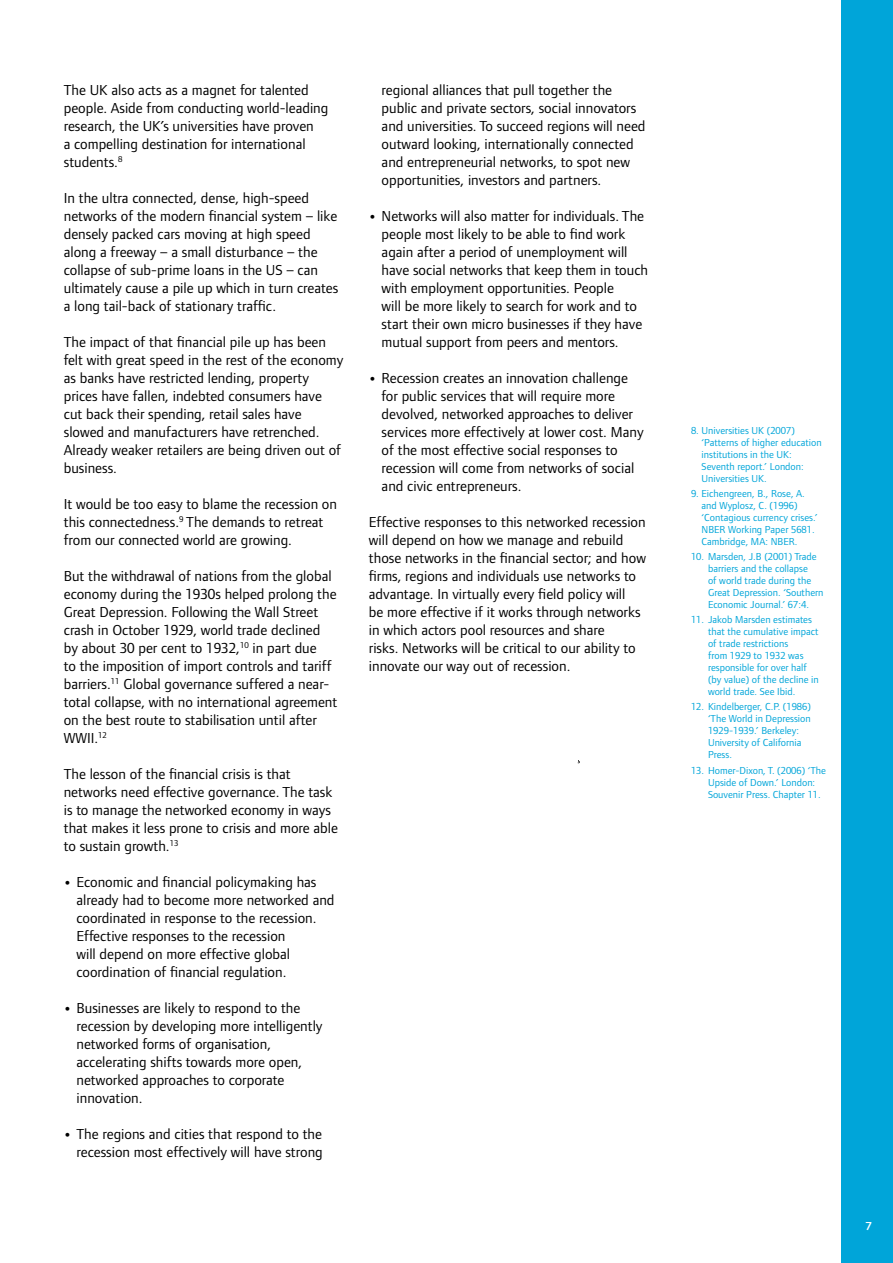
<style>
.page{position:relative;width:893px;height:1263px;background:#fff}
.page>*{position:absolute;margin:0;border:0;box-sizing:border-box;transform-origin:0 0}
.t1{font:15px/18px "Foundry Form Sans";color:#000}
.t2{font:600 12px "Foundry Form Sans";color:#fff}
.t3{font:10.5px/12px "Foundry Form Sans";color:#00a5d9}
.s1{font-weight:700;font-stretch:expanded}
</style>
<div class="page">
<div style="left:842px;top:0;width:51px;height:1263px;background:#00a5d9"></div>
<p class="t1" style="left:64px;top:80px;width:266px">The UK also acts as a magnet for talented people. Aside from conducting world-leading research, the UK’s universities have proven<br>a compelling destination for international students.<sup>8</sup></p>
<p class="t1" style="left:64px;top:188px;width:276px">In the ultra connected, dense, high-speed networks of the modern financial system – like densely packed cars moving at high speed along a freeway – a small disturbance – the collapse of sub-prime loans in the US – can ultimately cause a pile up which in turn creates a long tail-back of stationary traffic.</p>
<p class="t1" style="left:64px;top:332px;width:281px">The impact of that financial pile up has been felt with great speed in the rest of the economy as banks have restricted lending, property prices have fallen, indebted consumers have cut back their spending, retail sales have slowed and manufacturers have retrenched.<br>Already weaker retailers are being driven out of business.</p>
<p class="t1" style="left:64px;top:494px;width:275px">It would be too easy to blame the recession on this connectedness.<sup>9</sup> The demands to retreat from our connected world are growing.</p>
<p class="t1" style="left:64px;top:566px;width:275px">But the withdrawal of nations from the global economy during the 1930s helped prolong the Great Depression. Following the Wall Street crash in October 1929, world trade declined by about 30 per cent to 1932,<sup>10</sup> in part due<br>to the imposition of import controls and tariff barriers.<sup>11</sup> Global governance suffered a near&shy;total collapse, with no international agreement on the best route to stabilisation until after WWII.<sup>12</sup></p>
<p class="t1" style="left:64px;top:764px;width:276px">The lesson of the financial crisis is that networks need effective governance. The task is to manage the networked economy in ways that makes it less prone to crisis and more able to sustain growth.<sup>13</sup></p>
<p class="t1" style="left:77px;top:872px;width:259px;text-indent:-13px"><span class="s1">•</span> Economic and financial policymaking has already had to become more networked and coordinated in response to the recession.<br>Effective responses to the recession<br>will depend on more effective global coordination of financial regulation.</p>
<p class="t1" style="left:77px;top:998px;width:248px;text-indent:-13px"><span class="s1">•</span> Businesses are likely to respond to the recession by developing more intelligently networked forms of organisation, accelerating shifts towards more open, networked approaches to corporate innovation.</p>
<p class="t1" style="left:64px;top:1124px;width:260px;text-align:right"><span class="s1">•</span> The regions and cities that respond to the recession most effectively will have strong</p>
<p class="t1" style="left:382px;top:80px;width:265px">regional alliances that pull together the public and private sectors, social innovators and universities. To succeed regions will need outward looking, internationally connected and entrepreneurial networks, to spot new opportunities, investors and partners.</p>
<p class="t1" style="left:382px;top:206px;width:268px;text-indent:-13px"><span class="s1">•</span> Networks will also matter for individuals. The people most likely to be able to find work again after a period of unemployment will have social networks that keep them in touch with employment opportunities. People<br>will be more likely to search for work and to start their own micro businesses if they have mutual support from peers and mentors.</p>
<p class="t1" style="left:382px;top:368px;width:264px;text-indent:-13px"><span class="s1">•</span> Recession creates an innovation challenge for public services that will require more devolved, networked approaches to deliver services more effectively at lower cost. Many of the most effective social responses to recession will come from networks of social and civic entrepreneurs.</p>
<p class="t1" style="left:369px;top:512px;width:279px">Effective responses to this networked recession will depend on how we manage and rebuild those networks in the financial sector; and how firms, regions and individuals use networks to advantage. In virtually every field policy will<br>be more effective if it works through networks in which actors pool resources and share<br>risks. Networks will be critical to our ability to innovate our way out of recession.</p>
<p class="t3" style="left:702px;top:424px;width:122px;text-indent:-11px">8. Universities UK (2007) ‘Patterns of higher education institutions in the UK:<br>Seventh report.’ London:<br>Universities UK.</p>
<p class="t3" style="left:702px;top:487px;width:118px;text-indent:-11px">9. Eichengreen, B., Rose, A. and Wyplosz, C. (1996) ‘Contagious currency crises.’<br>NBER Working Paper 5681.<br>Cambridge, MA: NBER.</p>
<p class="t3" style="left:708px;top:550px;width:117px;text-indent:-17px">10. Marsden, J.B (2001) Trade barriers and the collapse<br>of world trade during the<br>Great Depression. ‘Southern<br>Economic Journal.’ 67:4.</p>
<p class="t3" style="left:708px;top:613px;width:112px;text-indent:-17px">11. Jakob Marsden estimates that the cumulative impact of trade restrictions<br>from 1929 to 1932 was responsible for over half (by value) of the decline in world trade. See Ibid.</p>
<p class="t3" style="left:708px;top:701px;width:104px;text-indent:-17px">12. Kindelberger, C.P. (1986) ‘The World in Depression<br>1929-1939.’ Berkeley:<br>University of California<br>Press.</p>
<p class="t3" style="left:708px;top:764px;width:120px;text-indent:-17px">13. Homer-Dixon, T. (2006) ‘The<br>Upside of Down.’ London:<br>Souvenir Press. Chapter 11.</p>
<p class="t2" style="left:866px;top:1219px;width:7px">7</p>
</div>
